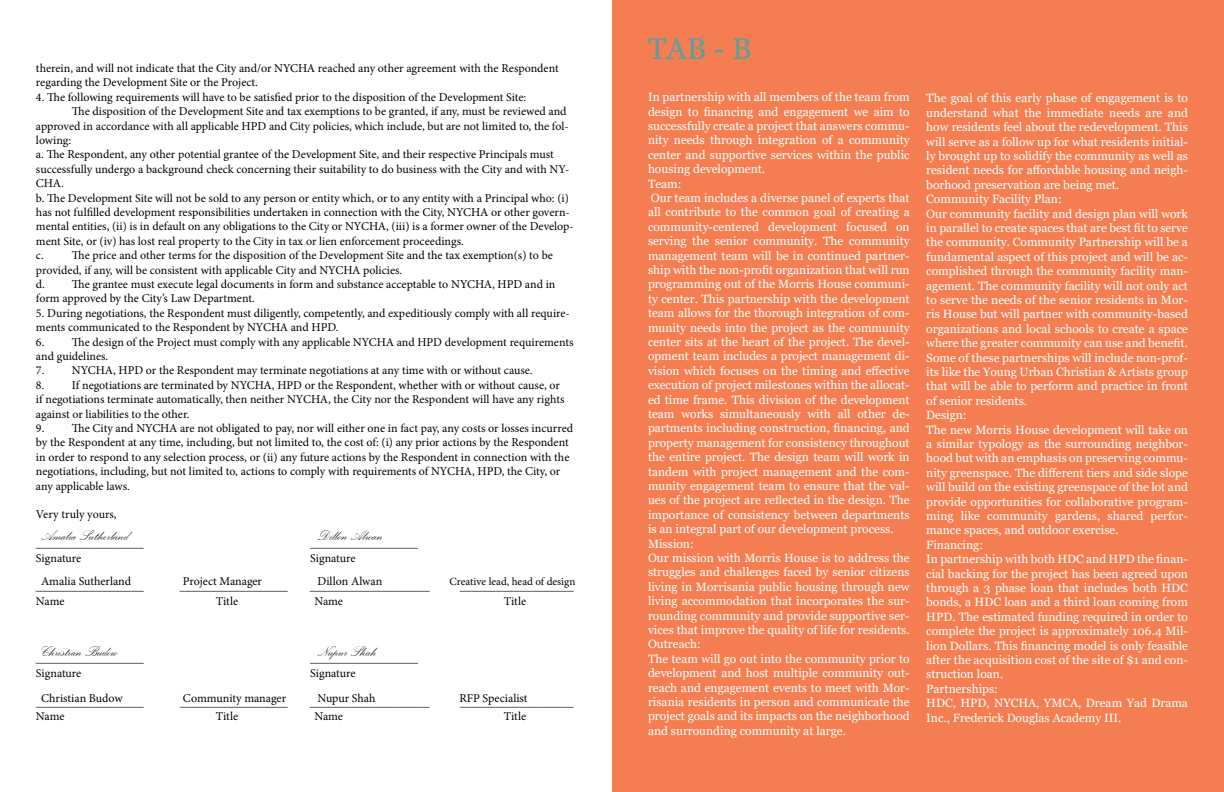
<style>
.page{position:relative;width:1224px;height:792px;background:#fff}
.page>*{position:absolute;margin:0;border:0;box-sizing:border-box;transform-origin:0 0}
.t1{font:30px "Georgia";color:#5f9d9d}
.t2{font:18px "Palace Script";color:#000}
.t3{font:12px/14.4px "Georgia";color:#fff}
.t4{font:12px/14.4px "Minion Pro";letter-spacing:-.005em;color:#000101}
.t5{font:12px "Minion Pro";letter-spacing:-.005em;color:#000}
.t6{font:11px "Minion Pro";color:#000}
</style>
<div class="page">
<div style="left:612px;top:0;width:612px;height:792px;background:#f47e52"></div>
<p class="t4" style="left:36px;top:61px;width:524px">therein, and will not indicate that the City and/or NYCHA reached any other agreement with the Respondent regarding the Development Site or the Project.</p>
<p class="t4" style="left:36px;top:90px;width:492px">4. The following requirements will have to be satisfied prior to the disposition of the Development Site:</p>
<p class="t4" style="left:72px;top:104px;width:496px">The disposition of the Development Site and tax exemptions to be granted, if any, must be reviewed and</p>
<p class="t4" style="left:36px;top:119px;width:534px">approved in accordance with all applicable HPD and City policies, which include, but are not limited to, the fol-</p>
<p class="t4" style="left:36px;top:133px;width:37px">lowing:</p>
<p class="t4" style="left:36px;top:148px;width:519px">a. The Respondent, any other potential grantee of the Development Site, and their respective Principals must</p>
<p class="t4" style="left:36px;top:162px;width:535px">successfully undergo a background check concerning their suitability to do business with the City and with NY-</p>
<p class="t4" style="left:36px;top:176px;width:29px">CHA.</p>
<p class="t4" style="left:36px;top:191px;width:534px">b. The Development Site will not be sold to any person or entity which, or to any entity with a Principal who: (i)</p>
<p class="t4" style="left:36px;top:205px;width:535px">has not fulfilled development responsibilities undertaken in connection with the City, NYCHA or other govern-</p>
<p class="t4" style="left:36px;top:220px;width:539px">mental entities, (ii) is in default on any obligations to the City or NYCHA, (iii) is a former owner of the Develop-</p>
<p class="t4" style="left:36px;top:234px;width:429px">ment Site, or (iv) has lost real property to the City in tax or lien enforcement proceedings.</p>
<p class="t4" style="left:36px;top:248px;width:518px">c. The price and other terms for the disposition of the Development Site and the tax exemption(s) to be</p>
<p class="t4" style="left:36px;top:263px;width:368px">provided, if any, will be consistent with applicable City and NYCHA policies.</p>
<p class="t4" style="left:36px;top:277px;width:521px">d. The grantee must execute legal documents in form and substance acceptable to NYCHA, HPD and in</p>
<p class="t4" style="left:36px;top:292px;width:220px">form approved by the City’s Law Department.</p>
<p class="t4" style="left:36px;top:306px;width:535px">5. During negotiations, the Respondent must diligently, competently, and expeditiously comply with all require&shy;ments communicated to the Respondent by NYCHA and HPD.</p>
<p class="t4" style="left:36px;top:335px;width:539px">6. The design of the Project must comply with any applicable NYCHA and HPD development requirements and guidelines.</p>
<p class="t4" style="left:36px;top:364px;width:498px">7. NYCHA, HPD or the Respondent may terminate negotiations at any time with or without cause.</p>
<p class="t4" style="left:36px;top:378px;width:530px">8. If negotiations are terminated by NYCHA, HPD or the Respondent, whether with or without cause, or if negotiations terminate automatically, then neither NYCHA, the City nor the Respondent will have any rights against or liabilities to the other.</p>
<p class="t4" style="left:36px;top:421px;width:539px">9. The City and NYCHA are not obligated to pay, nor will either one in fact pay, any costs or losses incurred by the Respondent at any time, including, but not limited to, the cost of: (i) any prior actions by the Respondent in order to respond to any selection process, or (ii) any future actions by the Respondent in connection with the negotiations, including, but not limited to, actions to comply with requirements of NYCHA, HPD, the City, or any applicable laws.</p>
<p class="t4" style="left:36px;top:508px;width:82px">Very truly yours,</p>
<p class="t4" style="left:36px;top:536px;width:109px">__________________</p>
<p class="t4" style="left:310px;top:536px;width:109px">__________________</p>
<p class="t4" style="left:36px;top:551px;width:47px">Signature</p>
<p class="t4" style="left:310px;top:551px;width:47px">Signature</p>
<p class="t4" style="left:36px;top:580px;width:109px">__________________</p>
<p class="t4" style="left:180px;top:580px;width:109px">__________________</p>
<p class="t4" style="left:310px;top:580px;width:121px">____________________</p>
<p class="t4" style="left:460px;top:580px;width:115px">___________________</p>
<p class="t4" style="left:36px;top:594px;width:30px">Name</p>
<p class="t4" style="left:216px;top:594px;width:24px">Title</p>
<p class="t4" style="left:314px;top:594px;width:30px">Name</p>
<p class="t4" style="left:504px;top:594px;width:24px">Title</p>
<h2 class="t2" style="left:41px;top:523px;width:89px">Amalia Sutherland</h2>
<h2 class="t2" style="left:318px;top:523px;width:67px">Dillon Alwan</h2>
<p class="t6" style="left:450px;top:574px;width:127px">Creative lead, head of design</p>
<p class="t5" style="left:41px;top:574px;width:92px">Amalia Sutherland</p>
<p class="t5" style="left:318px;top:574px;width:66px">Dillon Alwan</p>
<p class="t5" style="left:183px;top:574px;width:81px">Project Manager</p>
<h2 class="t2" style="left:41px;top:639px;width:79px">Christian Budow</h2>
<h2 class="t2" style="left:318px;top:639px;width:61px">Nupur Shah</h2>
<p class="t4" style="left:36px;top:652px;width:109px">__________________</p>
<p class="t4" style="left:310px;top:652px;width:109px">__________________</p>
<p class="t4" style="left:36px;top:666px;width:47px">Signature</p>
<p class="t4" style="left:310px;top:666px;width:47px">Signature</p>
<p class="t4" style="left:36px;top:695px;width:109px">__________________</p>
<p class="t4" style="left:180px;top:695px;width:109px">__________________</p>
<p class="t4" style="left:310px;top:695px;width:121px">____________________</p>
<p class="t4" style="left:460px;top:695px;width:115px">___________________</p>
<p class="t4" style="left:36px;top:709px;width:30px">Name</p>
<p class="t4" style="left:216px;top:709px;width:24px">Title</p>
<p class="t4" style="left:314px;top:709px;width:30px">Name</p>
<p class="t4" style="left:504px;top:709px;width:24px">Title</p>
<p class="t5" style="left:318px;top:690px;width:60px">Nupur Shah</p>
<p class="t5" style="left:41px;top:690px;width:83px">Christian Budow</p>
<p class="t5" style="left:459px;top:690px;width:70px">RFP Specialist</p>
<p class="t5" style="left:183px;top:690px;width:105px">Community manager</p>
<h1 class="t1" style="left:648px;top:30px;width:105px">TAB - B</h1>
<p class="t3" style="left:648px;top:90px;width:263px">In partnership with all members of the team from design to financing and engagement we aim to successfully create a project that answers commu&shy;nity needs through integration of a community center and supportive services within the public housing development.<br>Team:<br>Our team includes a diverse panel of experts that all contribute to the common goal of creating a community-centered development focused on serving the senior community. The community management team will be in continued partner&shy;ship with the non-profit organization that will run programming out of the Morris House communi&shy;ty center. This partnership with the development team allows for the thorough integration of com&shy;munity needs into the project as the community center sits at the heart of the project. The devel&shy;opment team includes a project management di&shy;vision which focuses on the timing and effective execution of project milestones within the allocat&shy;ed time frame. This division of the development team works simultaneously with all other de&shy;partments including construction, financing, and property management for consistency throughout the entire project. The design team will work in tandem with project management and the com&shy;munity engagement team to ensure that the val&shy;ues of the project are reflected in the design. The importance of consistency between departments is an integral part of our development process.<br>Mission:<br>Our mission with Morris House is to address the struggles and challenges faced by senior citizens living in Morrisania public housing through new living accommodation that incorporates the sur&shy;rounding community and provide supportive ser&shy;vices that improve the quality of life for residents.<br>Outreach:<br>The team will go out into the community prior to development and host multiple community out&shy;reach and engagement events to meet with Mor&shy;risania residents in person and communicate the project goals and its impacts on the neighborhood and surrounding community at large.</p>
<p class="t3" style="left:926px;top:91px;width:263px">The goal of this early phase of engagement is to understand what the immediate needs are and how residents feel about the redevelopment. This will serve as a follow up for what residents initial&shy;ly brought up to solidify the community as well as resident needs for affordable housing and neigh&shy;borhood preservation are being met.<br>Community Facility Plan:<br>Our community facility and design plan will work in parallel to create spaces that are best fit to serve the community. Community Partnership will be a fundamental aspect of this project and will be ac&shy;complished through the community facility man&shy;agement. The community facility will not only act to serve the needs of the senior residents in Mor&shy;ris House but will partner with community-based organizations and local schools to create a space where the greater community can use and benefit.<br>Some of these partnerships will include non-prof&shy;its like the Young Urban Christian &amp; Artists group that will be able to perform and practice in front of senior residents.<br>Design:<br>The new Morris House development will take on a similar typology as the surrounding neighbor&shy;hood but with an emphasis on preserving commu&shy;nity greenspace. The different tiers and side slope will build on the existing greenspace of the lot and provide opportunities for collaborative program&shy;ming like community gardens, shared perfor&shy;mance spaces, and outdoor exercise.<br>Financing:<br>In partnership with both HDC and HPD the finan&shy;cial backing for the project has been agreed upon through a 3 phase loan that includes both HDC bonds, a HDC loan and a third loan coming from HPD. The estimated funding required in order to complete the project is approximately 106.4 Mil&shy;lion Dollars. This financing model is only feasible after the acquisition cost of the site of $1 and con&shy;struction loan.<br>Partnerships:<br>HDC, HPD, NYCHA, YMCA, Dream Yad Drama Inc., Frederick Douglas Academy III.</p>
</div>
